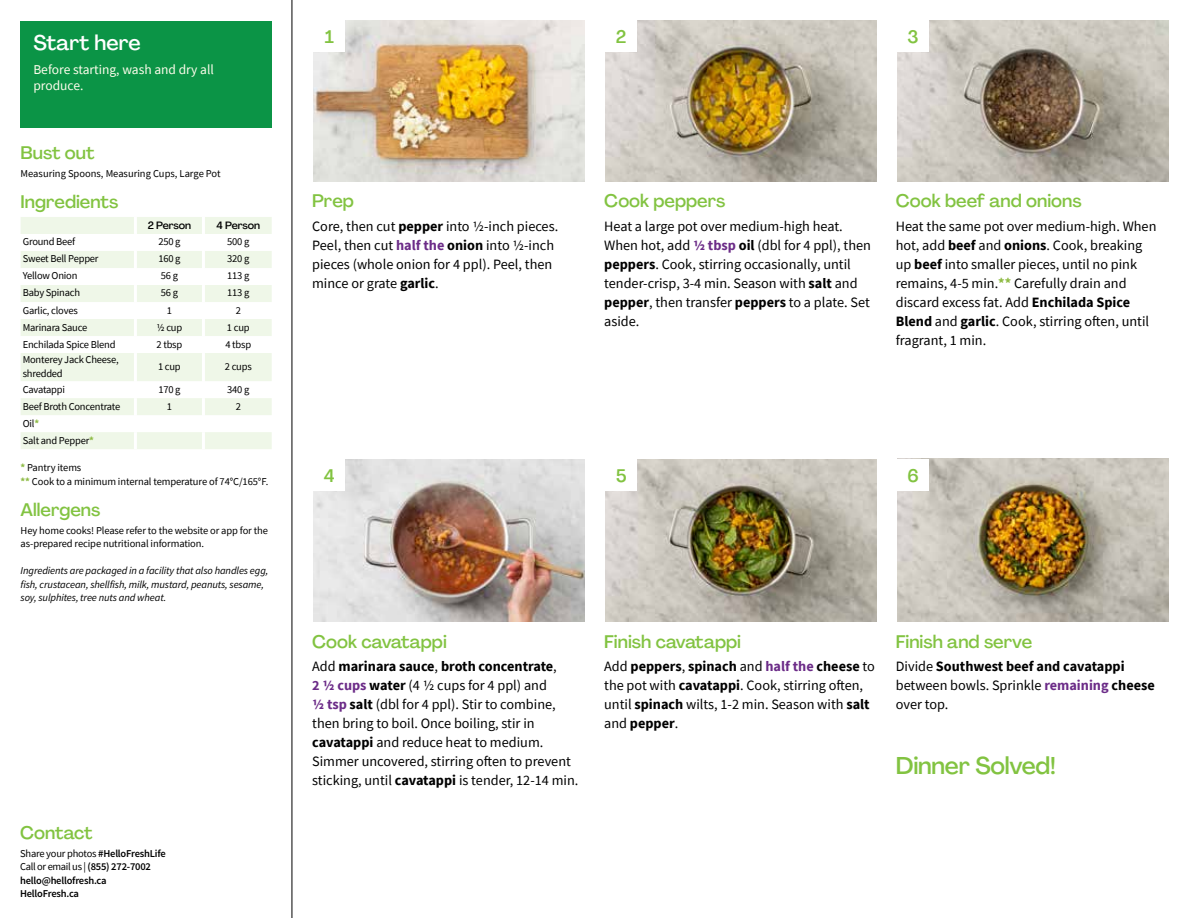
<style>
.page{position:relative;width:1188px;height:918px;background:#fff}
.page>*{position:absolute;margin:0;border:0;box-sizing:border-box;transform-origin:0 0}
.t1{font:500 24px "Agrandir";letter-spacing:-.01em;color:#82c341}
.t2{font:500 21px "Agrandir";color:#fff}
.t3{font:500 18px "Agrandir";color:#82c341}
.t4{font:14.25px/19px "Source Sans Pro";color:#000}
.t5{font:13.5px/16.2px "Source Sans Pro";color:#fffdec}
.t6{font:10.5px/13.5px "Source Sans Pro";letter-spacing:-.02em;color:#000}
.t7{font:italic 10.5px/13.5px "Source Sans Pro";letter-spacing:-.01em;color:#000}
.t8{font:600 10.5px/13.5px "Source Sans Pro";letter-spacing:-.02em;color:#000}
.t9{font:10.5px "Source Sans Pro";color:#000}
.t10{font:500 10.5px "Agrandir";letter-spacing:-.01em;color:#000}
.s1{font-weight:700;color:#8cba42}
.s2{font-weight:400}
.s3{font-weight:700}
.s4{font-weight:700;color:#6c2c88}
.s5{font-weight:700;color:#8dba41}
</style>
<div class="page">
<hr style="left:292px;top:0;width:1px;height:918px;background:#000">
<svg style="left:21px;top:217px;width:251px;height:232px;fill:#eff7e8"></svg>
<hr style="left:134px;top:217px;width:3px;height:17px;background:#fff">
<hr style="left:202px;top:217px;width:3px;height:17px;background:#fff">
<hr style="left:134px;top:234px;width:3px;height:17px;background:#fff">
<hr style="left:202px;top:234px;width:3px;height:17px;background:#fff">
<hr style="left:134px;top:251px;width:3px;height:17px;background:#fff">
<hr style="left:202px;top:251px;width:3px;height:17px;background:#fff">
<hr style="left:134px;top:268px;width:3px;height:17px;background:#fff">
<hr style="left:202px;top:268px;width:3px;height:17px;background:#fff">
<hr style="left:134px;top:285px;width:3px;height:17px;background:#fff">
<hr style="left:202px;top:285px;width:3px;height:17px;background:#fff">
<hr style="left:134px;top:302px;width:3px;height:17px;background:#fff">
<hr style="left:202px;top:302px;width:3px;height:17px;background:#fff">
<hr style="left:134px;top:319px;width:3px;height:17px;background:#fff">
<hr style="left:202px;top:319px;width:3px;height:17px;background:#fff">
<hr style="left:134px;top:336px;width:3px;height:17px;background:#fff">
<hr style="left:202px;top:336px;width:3px;height:17px;background:#fff">
<hr style="left:134px;top:353px;width:3px;height:28px;background:#fff">
<hr style="left:202px;top:353px;width:3px;height:28px;background:#fff">
<hr style="left:134px;top:381px;width:3px;height:17px;background:#fff">
<hr style="left:202px;top:381px;width:3px;height:17px;background:#fff">
<hr style="left:134px;top:398px;width:3px;height:17px;background:#fff">
<hr style="left:202px;top:398px;width:3px;height:17px;background:#fff">
<hr style="left:134px;top:415px;width:3px;height:17px;background:#fff">
<hr style="left:202px;top:415px;width:3px;height:17px;background:#fff">
<hr style="left:134px;top:432px;width:3px;height:17px;background:#fff">
<hr style="left:202px;top:432px;width:3px;height:17px;background:#fff">
<div style="left:21px;top:21px;width:251px;height:107px;background:#0b9446"></div>
<img style="left:313px;top:459px;width:272px;height:162px">
<div style="left:313px;top:459px;width:32px;height:32px;background:#fff"></div>
<img style="left:605px;top:459px;width:272px;height:162px">
<div style="left:605px;top:459px;width:32px;height:32px;background:#fff"></div>
<img style="left:897px;top:459px;width:272px;height:162px">
<div style="left:897px;top:459px;width:32px;height:32px;background:#fff"></div>
<img style="left:313px;top:20px;width:272px;height:161px">
<div style="left:313px;top:20px;width:32px;height:32px;background:#fff"></div>
<img style="left:605px;top:20px;width:272px;height:161px">
<div style="left:605px;top:20px;width:32px;height:32px;background:#fff"></div>
<img style="left:897px;top:20px;width:272px;height:161px">
<div style="left:897px;top:20px;width:32px;height:32px;background:#fff"></div>
<h2 class="t2" style="left:33px;top:29px;width:109px">Start here</h2>
<p class="t5" style="left:33px;top:62px;width:182px">Before starting, wash and dry all produce.</p>
<p class="t3" style="left:21px;top:142px;width:75px">Bust out</p>
<p class="t9" style="left:21px;top:167px;width:202px">Measuring Spoons, Measuring Cups, Large Pot</p>
<p class="t3" style="left:21px;top:191px;width:99px">Ingredients</p>
<p class="t10" style="left:148px;top:218px;width:45px">2 Person</p>
<p class="t10" style="left:217px;top:218px;width:45px">4 Person</p>
<p class="t6" style="left:23px;top:235px;width:54px">Ground Beef</p>
<p class="t6" style="left:158px;top:235px;width:24px">250 g</p>
<p class="t6" style="left:227px;top:235px;width:24px">500 g</p>
<p class="t6" style="left:23px;top:252px;width:77px">Sweet Bell Pepper</p>
<p class="t6" style="left:158px;top:252px;width:24px">160 g</p>
<p class="t6" style="left:227px;top:252px;width:24px">320 g</p>
<p class="t6" style="left:23px;top:269px;width:56px">Yellow Onion</p>
<p class="t6" style="left:161px;top:269px;width:19px">56 g</p>
<p class="t6" style="left:227px;top:269px;width:24px">113 g</p>
<p class="t6" style="left:23px;top:286px;width:59px">Baby Spinach</p>
<p class="t6" style="left:161px;top:286px;width:19px">56 g</p>
<p class="t6" style="left:227px;top:286px;width:24px">113 g</p>
<p class="t6" style="left:23px;top:303px;width:56px">Garlic, cloves</p>
<p class="t6" style="left:167px;top:303px;width:7px">1</p>
<p class="t6" style="left:236px;top:303px;width:7px">2</p>
<p class="t6" style="left:23px;top:320px;width:66px">Marinara Sauce</p>
<p class="t6" style="left:157px;top:320px;width:27px">1/2 cup</p>
<p class="t6" style="left:227px;top:320px;width:24px">1 cup</p>
<p class="t6" style="left:23px;top:337px;width:94px">Enchilada Spice Blend</p>
<p class="t6" style="left:157px;top:337px;width:27px">2 tbsp</p>
<p class="t6" style="left:225px;top:337px;width:27px">4 tbsp</p>
<p class="t6" style="left:23px;top:353px;width:97px">Monterey Jack Cheese, shredded</p>
<p class="t6" style="left:158px;top:360px;width:24px">1 cup</p>
<p class="t6" style="left:225px;top:360px;width:28px">2 cups</p>
<p class="t6" style="left:23px;top:382px;width:44px">Cavatappi</p>
<p class="t6" style="left:158px;top:382px;width:24px">170 g</p>
<p class="t6" style="left:227px;top:382px;width:24px">340 g</p>
<p class="t6" style="left:23px;top:399px;width:99px">Beef Broth Concentrate</p>
<p class="t6" style="left:167px;top:399px;width:7px">1</p>
<p class="t6" style="left:236px;top:399px;width:7px">2</p>
<p class="t6" style="left:23px;top:415px;width:73px;line-height:17px">Oil<span class="s1">*<br></span>Salt and Pepper<span class="s1">*</span></p>
<p class="t6" style="left:21px;top:461px;width:249px"><span class="s1">*</span> Pantry items<br><span class="s1">**</span> Cook to a minimum internal temperature of 74°C/165°F.</p>
<p class="t3" style="left:21px;top:499px;width:81px">Allergens</p>
<p class="t6" style="left:21px;top:524px;width:249px">Hey home cooks! Please refer to the website or app for the as-prepared recipe nutritional information.</p>
<p class="t7" style="left:21px;top:564px;width:249px">Ingredients are packaged in a facility that also handles egg, fish, crustacean, shellfish, milk, mustard, peanuts, sesame, soy, sulphites, tree nuts and wheat.</p>
<p class="t3" style="left:20px;top:822px;width:74px">Contact</p>
<p class="t8" style="left:20px;top:847px;width:147px"><span class="s2">Share your photos</span> #HelloFreshLife<br><span class="s2">Call or email us |</span> (855) 272-7002 hello@hellofresh.ca<br>HelloFresh.ca</p>
<p class="t3" style="left:325px;top:26px;width:11px">1</p>
<p class="t3" style="left:616px;top:25px;width:12px">2</p>
<p class="t3" style="left:908px;top:25px;width:13px">3</p>
<p class="t3" style="left:312px;top:190px;width:43px">Prep</p>
<p class="t4" style="left:312px;top:216px;width:248px">Core, then cut <span class="s3">pepper</span> into 1/2-inch pieces.<br>Peel, then cut <span class="s4">half the</span> <span class="s3">onion</span> into 1/2-inch pieces (whole onion for 4 ppl). Peel, then mince or grate <span class="s3">garlic</span>.</p>
<p class="t3" style="left:604px;top:190px;width:123px">Cook peppers</p>
<p class="t4" style="left:604px;top:216px;width:268px">Heat a large pot over medium-high heat.<br>When hot, add <span class="s4">1/2 tbsp</span> <span class="s3">oil</span> (dbl for 4 ppl), then <span class="s3">peppers</span>. Cook, stirring occasionally, until tender-crisp, 3-4 min. Season with <span class="s3">salt</span> and <span class="s3">pepper</span>, then transfer <span class="s3">peppers</span> to a plate. Set aside.</p>
<p class="t3" style="left:896px;top:190px;width:187px">Cook beef and onions</p>
<p class="t4" style="left:896px;top:216px;width:262px">Heat the same pot over medium-high. When hot, add <span class="s3">beef</span> and <span class="s3">onions</span>. Cook, breaking up <span class="s3">beef</span> into smaller pieces, until no pink remains, 4-5 min.<span class="s5">**</span> Carefully drain and discard excess fat. Add <span class="s3">Enchilada Spice Blend</span> and <span class="s3">garlic</span>. Cook, stirring often, until fragrant, 1 min.</p>
<p class="t3" style="left:324px;top:465px;width:12px">4</p>
<p class="t3" style="left:616px;top:465px;width:12px">5</p>
<p class="t3" style="left:907px;top:464px;width:13px">6</p>
<p class="t3" style="left:312px;top:630px;width:136px">Cook cavatappi</p>
<p class="t4" style="left:312px;top:657px;width:268px">Add <span class="s3">marinara sauce</span>, <span class="s3">broth concentrate</span>,<br><span class="s4">2 1/2 cups</span> <span class="s3">water</span> (4 1/2 cups for 4 ppl) and<br><span class="s4">1/2 tsp</span> <span class="s3">salt</span> (dbl for 4 ppl). Stir to combine, then bring to boil. Once boiling, stir in <span class="s3">cavatappi</span> and reduce heat to medium.<br>Simmer uncovered, stirring often to prevent sticking, until <span class="s3">cavatappi</span> is tender, 12-14 min.</p>
<p class="t3" style="left:604px;top:630px;width:138px">Finish cavatappi</p>
<p class="t4" style="left:604px;top:657px;width:272px">Add <span class="s3">peppers</span>, <span class="s3">spinach</span> and <span class="s4">half the</span> <span class="s3">cheese</span> to the pot with <span class="s3">cavatappi</span>. Cook, stirring often, until <span class="s3">spinach</span> wilts, 1-2 min. Season with <span class="s3">salt </span>and <span class="s3">pepper</span>.</p>
<p class="t3" style="left:896px;top:630px;width:138px">Finish and serve</p>
<p class="t4" style="left:896px;top:657px;width:261px">Divide <span class="s3">Southwest beef and cavatappi </span>between bowls. Sprinkle <span class="s4">remaining</span> <span class="s3">cheese </span>over top.</p>
<h1 class="t1" style="left:896px;top:751px;width:162px">Dinner Solved!</h1>
</div>
